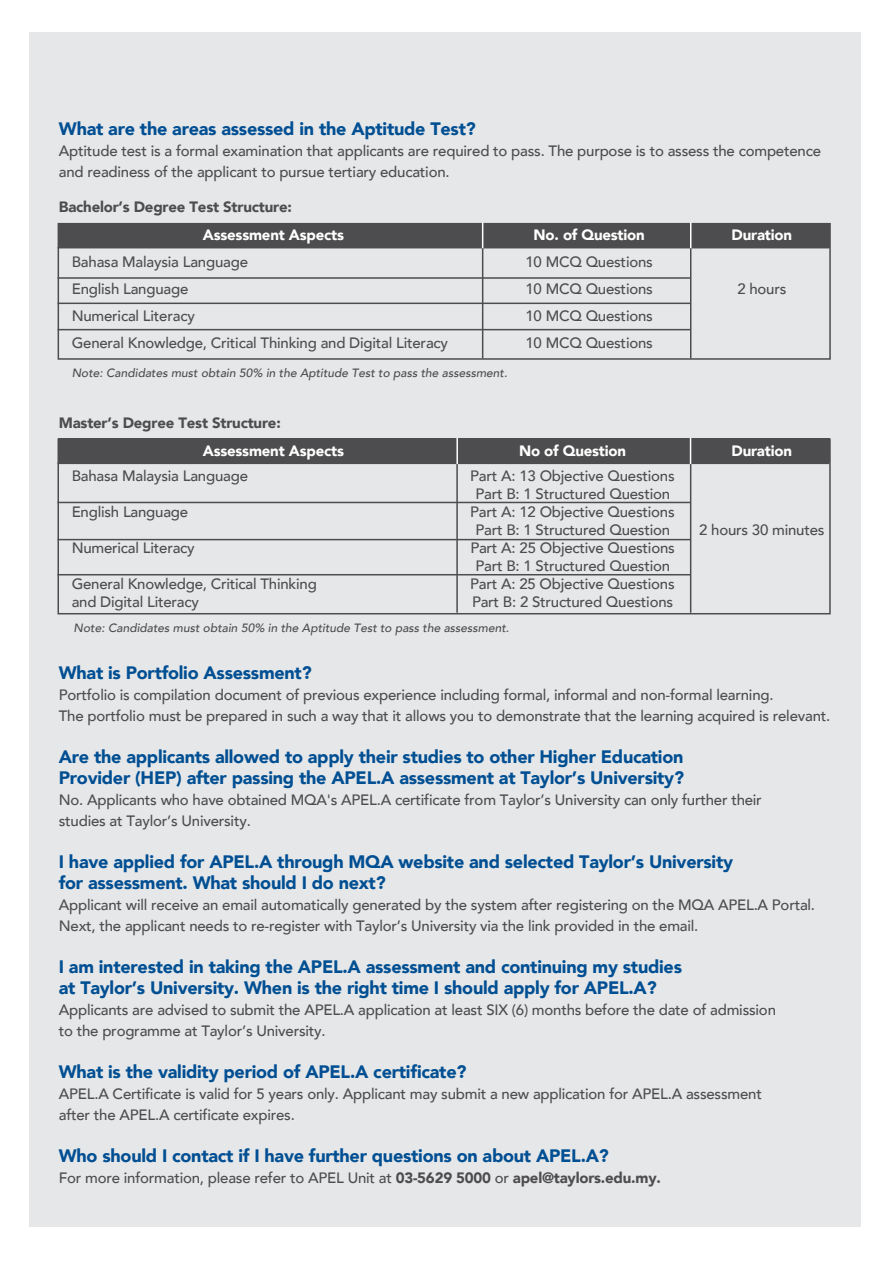
<style>
.page{position:relative;width:893px;height:1263px;background:#fff}
.page>*{position:absolute;margin:0;border:0;box-sizing:border-box;transform-origin:0 0}
.t1{font:900 18px/21px "Avenir";letter-spacing:-.015em;color:#004f93}
.t2{font:500 15px/21px "Avenir";letter-spacing:-.015em;color:#4d4d4f}
.t3{font:900 15px "Avenir";letter-spacing:-.015em;color:#fff}
.t4{font:900 15px "Avenir";letter-spacing:-.015em;color:#4d4d4f}
.t5{font:italic 500 12px "Avenir";color:#4d4d4f}
.s1{font-weight:900}
</style>
<div class="page">
<div style="left:29px;top:32px;width:831px;height:1195px;background:#e6e7e8"></div>
<div style="left:58px;top:223px;width:773px;height:137px;border:2px solid #4d4d4f"></div>
<hr style="left:58px;top:247px;width:771px;height:1px;background:#4d4d4f">
<hr style="left:58px;top:277px;width:633px;height:2px;background:#4d4d4f">
<hr style="left:58px;top:303px;width:633px;height:1px;background:#4d4d4f">
<hr style="left:58px;top:329px;width:633px;height:1px;background:#4d4d4f">
<hr style="left:482px;top:224px;width:1px;height:134px;background:#4d4d4f">
<hr style="left:690px;top:224px;width:1px;height:134px;background:#4d4d4f">
<div style="left:58px;top:438px;width:773px;height:176px;border:2px solid #4d4d4f"></div>
<hr style="left:58px;top:463px;width:771px;height:1px;background:#4d4d4f">
<hr style="left:58px;top:502px;width:633px;height:1px;background:#4d4d4f">
<hr style="left:58px;top:574px;width:633px;height:1px;background:#4d4d4f">
<hr style="left:58px;top:539px;width:633px;height:1px;background:#4d4d4f">
<hr style="left:456px;top:439px;width:2px;height:174px;background:#4d4d4f">
<hr style="left:690px;top:439px;width:1px;height:174px;background:#4d4d4f">
<div style="left:59px;top:224px;width:771px;height:24px;background:#4d4d4f"></div>
<div style="left:58px;top:439px;width:772px;height:24px;background:#4d4d4f"></div>
<svg style="left:482px;top:222px;width:1px;height:26px"></svg>
<svg style="left:690px;top:222px;width:1px;height:26px"></svg>
<hr style="left:456px;top:438px;width:2px;height:26px;background:#fff">
<svg style="left:690px;top:438px;width:1px;height:26px"></svg>
<p class="t1" style="left:59px;top:118px;width:418px">What are the areas assessed in the Aptitude Test?</p>
<p class="t2" style="left:59px;top:139px;width:764px">Aptitude test is a formal examination that applicants are required to pass. The purpose is to assess the competence and readiness of the applicant to pursue tertiary education.</p>
<p class="t4" style="left:59px;top:194px;width:234px">Bachelor’s Degree Test Structure:</p>
<p class="t3" style="left:203px;top:222px;width:143px">Assessment Aspects</p>
<p class="t3" style="left:534px;top:222px;width:113px">No. of Question</p>
<p class="t3" style="left:732px;top:222px;width:62px">Duration</p>
<p class="t2" style="left:72px;top:251px;width:178px">Bahasa Malaysia Language</p>
<p class="t2" style="left:525px;top:251px;width:129px">10 MCQ Questions</p>
<p class="t2" style="left:72px;top:278px;width:118px">English Language</p>
<p class="t2" style="left:525px;top:278px;width:129px">10 MCQ Questions</p>
<p class="t2" style="left:737px;top:278px;width:51px">2 hours</p>
<p class="t2" style="left:72px;top:305px;width:125px">Numerical Literacy</p>
<p class="t2" style="left:525px;top:305px;width:129px">10 MCQ Questions</p>
<p class="t2" style="left:72px;top:332px;width:378px">General Knowledge, Critical Thinking and Digital Literacy</p>
<p class="t2" style="left:525px;top:332px;width:129px">10 MCQ Questions</p>
<p class="t5" style="left:72px;top:366px;width:437px">Note: Candidates must obtain 50% in the Aptitude Test to pass the assessment.</p>
<p class="t4" style="left:59px;top:410px;width:223px">Master’s Degree Test Structure:</p>
<p class="t3" style="left:203px;top:438px;width:143px">Assessment Aspects</p>
<p class="t3" style="left:519px;top:438px;width:108px">No of Question</p>
<p class="t3" style="left:731px;top:438px;width:62px">Duration</p>
<p class="t2" style="left:72px;top:465px;width:178px">Bahasa Malaysia Language</p>
<p class="t2" style="left:470px;top:466px;width:206px;line-height:18px;text-align:center">Part A: 13 Objective Questions<br>Part B: 1 Structured Question</p>
<p class="t2" style="left:72px;top:501px;width:118px">English Language</p>
<p class="t2" style="left:470px;top:502px;width:206px;line-height:18px;text-align:center">Part A: 12 Objective Questions<br>Part B: 1 Structured Question</p>
<p class="t2" style="left:699px;top:519px;width:127px">2 hours 30 minutes</p>
<p class="t2" style="left:72px;top:537px;width:125px">Numerical Literacy</p>
<p class="t2" style="left:470px;top:538px;width:206px;line-height:18px;text-align:center">Part A: 25 Objective Questions<br>Part B: 1 Structured Question</p>
<p class="t2" style="left:72px;top:573px;width:247px">General Knowledge, Critical Thinking</p>
<p class="t2" style="left:470px;top:573px;width:206px">Part A: 25 Objective Questions</p>
<p class="t2" style="left:72px;top:591px;width:129px">and Digital Literacy</p>
<p class="t2" style="left:472px;top:591px;width:203px">Part B: 2 Structured Questions</p>
<p class="t5" style="left:74px;top:621px;width:437px">Note: Candidates must obtain 50% in the Aptitude Test to pass the assessment.</p>
<p class="t1" style="left:59px;top:662px;width:254px">What is Portfolio Assessment?</p>
<p class="t2" style="left:59px;top:684px;width:773px">Portfolio is compilation document of previous experience including formal, informal and non-formal learning.<br>The portfolio must be prepared in such a way that it allows you to demonstrate that the learning acquired is relevant.</p>
<p class="t1" style="left:59px;top:746px;width:627px">Are the applicants allowed to apply their studies to other Higher Education<br>Provider (HEP) after passing the APEL.A assessment at Taylor’s University?</p>
<p class="t2" style="left:59px;top:789px;width:705px">No. Applicants who have obtained MQA's APEL.A certificate from Taylor’s University can only further their studies at Taylor’s University.</p>
<p class="t1" style="left:59px;top:851px;width:676px">I have applied for APEL.A through MQA website and selected Taylor’s University for assessment. What should I do next?</p>
<p class="t2" style="left:59px;top:894px;width:758px">Applicant will receive an email automatically generated by the system after registering on the MQA APEL.A Portal.<br>Next, the applicant needs to re-register with Taylor’s University via the link provided in the email.</p>
<p class="t1" style="left:59px;top:956px;width:625px">I am interested in taking the APEL.A assessment and continuing my studies at Taylor’s University. When is the right time I should apply for APEL.A?</p>
<p class="t2" style="left:59px;top:999px;width:719px">Applicants are advised to submit the APEL.A application at least SIX (6) months before the date of admission to the programme at Taylor’s University.</p>
<p class="t1" style="left:59px;top:1061px;width:409px">What is the validity period of APEL.A certificate?</p>
<p class="t2" style="left:59px;top:1083px;width:705px">APEL.A Certificate is valid for 5 years only. Applicant may submit a new application for APEL.A assessment after the APEL.A certificate expires.</p>
<p class="t1" style="left:59px;top:1145px;width:552px">Who should I contact if I have further questions on about APEL.A?</p>
<p class="t2" style="left:59px;top:1167px;width:604px">For more information, please refer to APEL Unit at <span class="s1">03-5629 5000</span> or <span class="s1">apel@taylors.edu.my.</span></p>
</div>
